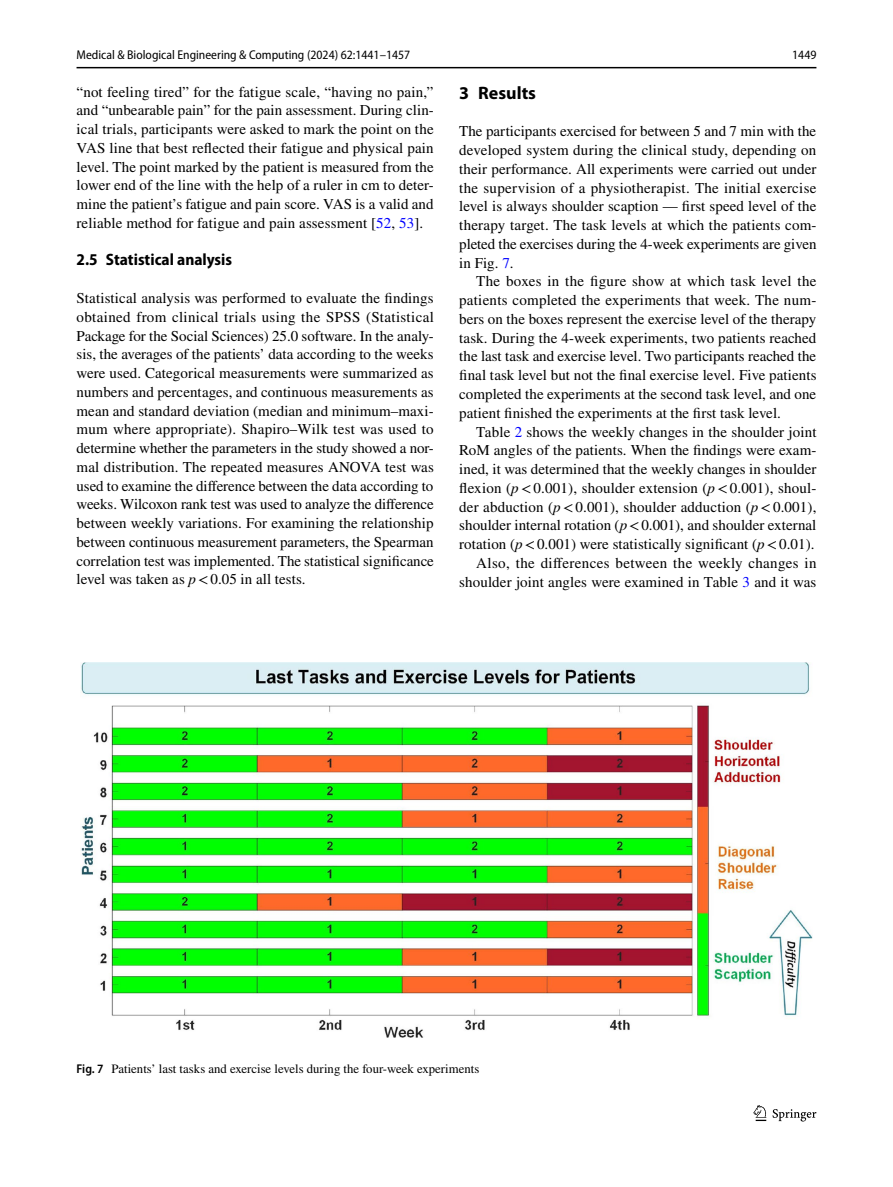
<style>
.page{position:relative;width:893px;height:1187px;background:#fff}
.page>*{position:absolute;margin:0;border:0;box-sizing:border-box;transform-origin:0 0}
.t1{font:700 18px "Myriad Pro";color:#000}
.t2{font:700 semi-condensed 16.5px "Myriad Pro";color:#000}
.t3{font:15px/18.8px "STIX";letter-spacing:.005em;color:#000;text-align:justify}
.t4{font:12.75px "STIX";color:#000}
.t5{font:semi-condensed 12.75px "Myriad Pro";color:#000}
.s1{color:#00f}
.s2{font-style:italic}
.s3{font-family:"Myriad Pro";font-weight:600;font-stretch:semi-condensed}
</style>
<div class="page">
<hr style="left:77px;top:67px;width:739px;height:1px;background:#000">
<svg style="left:753px;top:1105px;width:13px;height:15px"></svg>
<svg style="left:773px;top:1109px;width:43px;height:12px"></svg>
<img style="left:81px;top:662px;width:731px;height:375px">
<p class="t5" style="left:77px;top:48px;width:335px">Medical &amp; Biological Engineering &amp; Computing (2024) 62:1441–1457</p>
<p class="t5" style="left:792px;top:48px;width:26px">1449</p>
<p class="t3" style="left:77px;top:83px;width:359px">“not feeling tired” for the fatigue scale, “having no pain,” and “unbearable pain” for the pain assessment. During clin&shy;ical trials, participants were asked to mark the point on the VAS line that best reflected their fatigue and physical pain level. The point marked by the patient is measured from the lower end of the line with the help of a ruler in cm to deter&shy;mine the patient’s fatigue and pain score. VAS is a valid and reliable method for fatigue and pain assessment [<span class="s1">52</span>, <span class="s1">53</span>].</p>
<p class="t2" style="left:77px;top:251px;width:157px">2.5 Statistical analysis</p>
<p class="t3" style="left:77px;top:289px;width:359px">Statistical analysis was performed to evaluate the findings obtained from clinical trials using the SPSS (Statistical Package for the Social Sciences) 25.0 software. In the analy&shy;sis, the averages of the patients’ data according to the weeks were used. Categorical measurements were summarized as numbers and percentages, and continuous measurements as mean and standard deviation (median and minimum–maxi&shy;mum where appropriate). Shapiro–Wilk test was used to determine whether the parameters in the study showed a nor&shy;mal distribution. The repeated measures ANOVA test was used to examine the difference between the data according to weeks. Wilcoxon rank test was used to analyze the difference between weekly variations. For examining the relationship between continuous measurement parameters, the Spearman correlation test was implemented. The statistical significance level was taken as <span class="s2">p</span>&lt;0.05 in all tests.</p>
<p class="t1" style="left:459px;top:81px;width:78px">3 Results</p>
<p class="t3" style="left:459px;top:123px;width:359px">The participants exercised for between 5 and 7 min with the developed system during the clinical study, depending on their performance. All experiments were carried out under the supervision of a physiotherapist. The initial exercise level is always shoulder scaption — first speed level of the therapy target. The task levels at which the patients com&shy;pleted the exercises during the 4-week experiments are given in Fig. <span class="s1">7</span>.</p>
<p class="t3" style="left:459px;top:273px;width:359px;text-indent:17px">The boxes in the figure show at which task level the patients completed the experiments that week. The num&shy;bers on the boxes represent the exercise level of the therapy task. During the 4-week experiments, two patients reached the last task and exercise level. Two participants reached the final task level but not the final exercise level. Five patients completed the experiments at the second task level, and one patient finished the experiments at the first task level.</p>
<p class="t3" style="left:459px;top:423px;width:359px;text-align:right">Table <span class="s1">2</span> shows the weekly changes in the shoulder joint RoM angles of the patients. When the findings were exam&shy;ined, it was determined that the weekly changes in shoulder flexion (<span class="s2">p</span>&lt;0.001), shoulder extension (<span class="s2">p</span>&lt;0.001), shoul&shy;der abduction (<span class="s2">p</span>&lt;0.001), shoulder adduction (<span class="s2">p</span>&lt;0.001), shoulder internal rotation (<span class="s2">p</span>&lt;0.001), and shoulder external rotation (<span class="s2">p</span>&lt;0.001) were statistically significant (<span class="s2">p</span>&lt;0.01).<br>Also, the differences between the weekly changes in shoulder joint angles were examined in Table <span class="s1">3</span> and it was</p>
<p class="t4" style="left:77px;top:1059px;width:404px"><span class="s3">Fig. 7</span> Patients’ last tasks and exercise levels during the four-week experiments</p>
</div>
